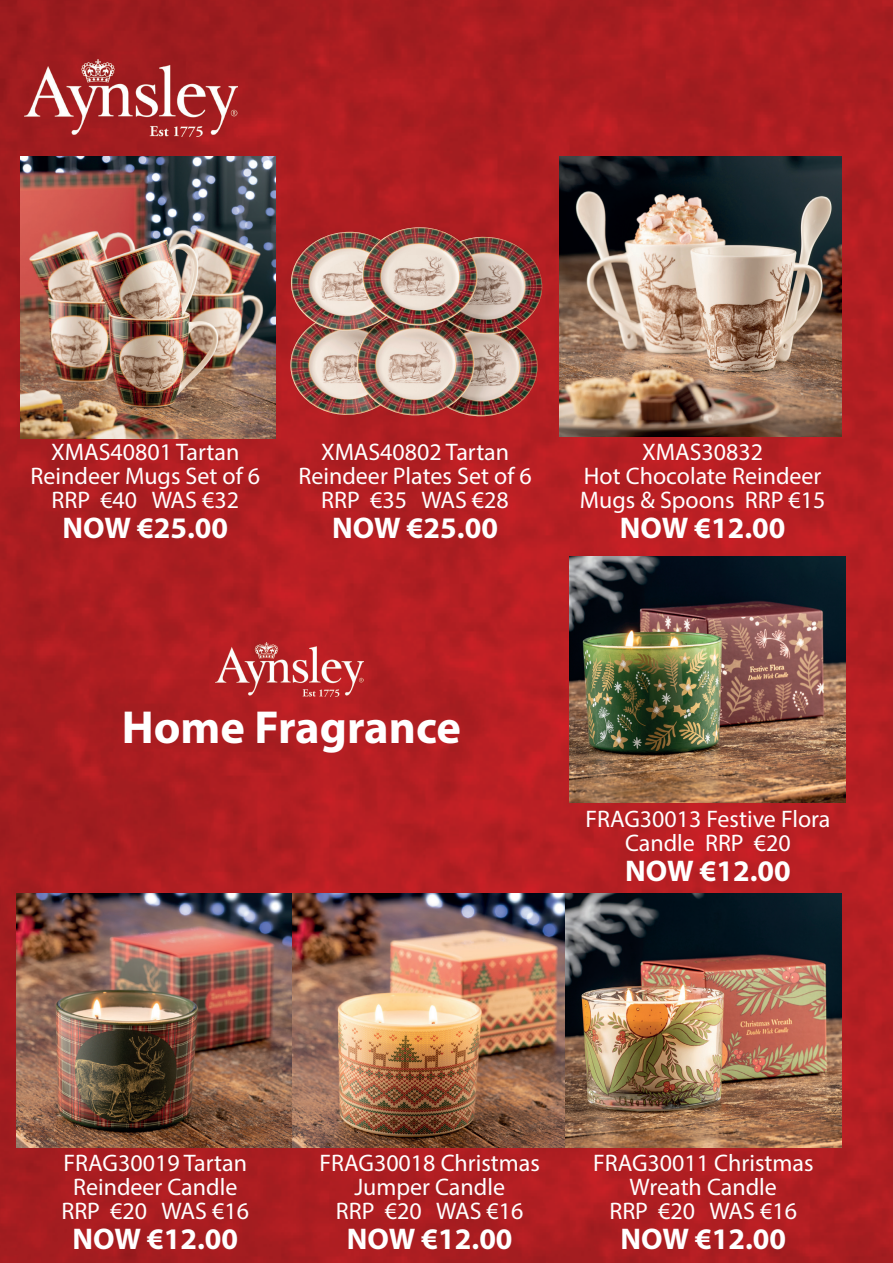
<style>
.page{position:relative;width:893px;height:1263px;background:#fff}
.page>*{position:absolute;margin:0;border:0;box-sizing:border-box;transform-origin:0 0}
.t1{font:700 46.5px "Myriad Pro";color:#fff}
.t2{font:700 30px "Myriad Pro";color:#fff}
.t3{font:24px/24px "Myriad Pro";color:#fff;text-align:center}
</style>
<div class="page">
<img style="left:0;top:0;width:893px;height:1263px">
<img style="left:20px;top:156px;width:255px;height:282px">
<img style="left:290px;top:227px;width:252px;height:190px">
<img style="left:24px;top:59px;width:213px;height:77px">
<img style="left:17px;top:893px;width:548px;height:254px">
<img style="left:565px;top:893px;width:276px;height:254px">
<img style="left:570px;top:556px;width:275px;height:246px">
<img style="left:215px;top:643px;width:148px;height:53px">
<img style="left:560px;top:156px;width:282px;height:281px">
<p class="t3" style="left:31px;top:440px;width:231px">XMAS40801 Tartan<br>Reindeer Mugs Set of 6<br>RRP €40 WAS €32</p>
<p class="t2" style="left:62px;top:509px;width:167px">NOW €25.00</p>
<p class="t3" style="left:298px;top:440px;width:235px">XMAS40802 Tartan<br>Reindeer Plates Set of 6<br>RRP €35 WAS €28</p>
<p class="t2" style="left:332px;top:509px;width:167px">NOW €25.00</p>
<p class="t3" style="left:580px;top:440px;width:247px">XMAS30832<br>Hot Chocolate Reindeer<br>Mugs &amp; Spoons RRP €15</p>
<p class="t2" style="left:620px;top:509px;width:167px">NOW €12.00</p>
<h1 class="t1" style="left:122px;top:697px;width:341px">Home Fragrance</h1>
<p class="t3" style="left:585px;top:807px;width:247px">FRAG30013 Festive Flora<br>Candle RRP €20</p>
<p class="t2" style="left:625px;top:851px;width:167px">NOW €12.00</p>
<p class="t3" style="left:61px;top:1150px;width:189px">FRAG30019 Tartan<br>Reindeer Candle<br>RRP €20 WAS €16</p>
<p class="t2" style="left:72px;top:1219px;width:167px">NOW €12.00</p>
<p class="t3" style="left:319px;top:1150px;width:222px">FRAG30018 Christmas<br>Jumper Candle<br>RRP €20 WAS €16</p>
<p class="t2" style="left:347px;top:1219px;width:167px">NOW €12.00</p>
<p class="t3" style="left:593px;top:1150px;width:222px">FRAG30011 Christmas<br>Wreath Candle<br>RRP €20 WAS €16</p>
<p class="t2" style="left:620px;top:1219px;width:167px">NOW €12.00</p>
</div>
